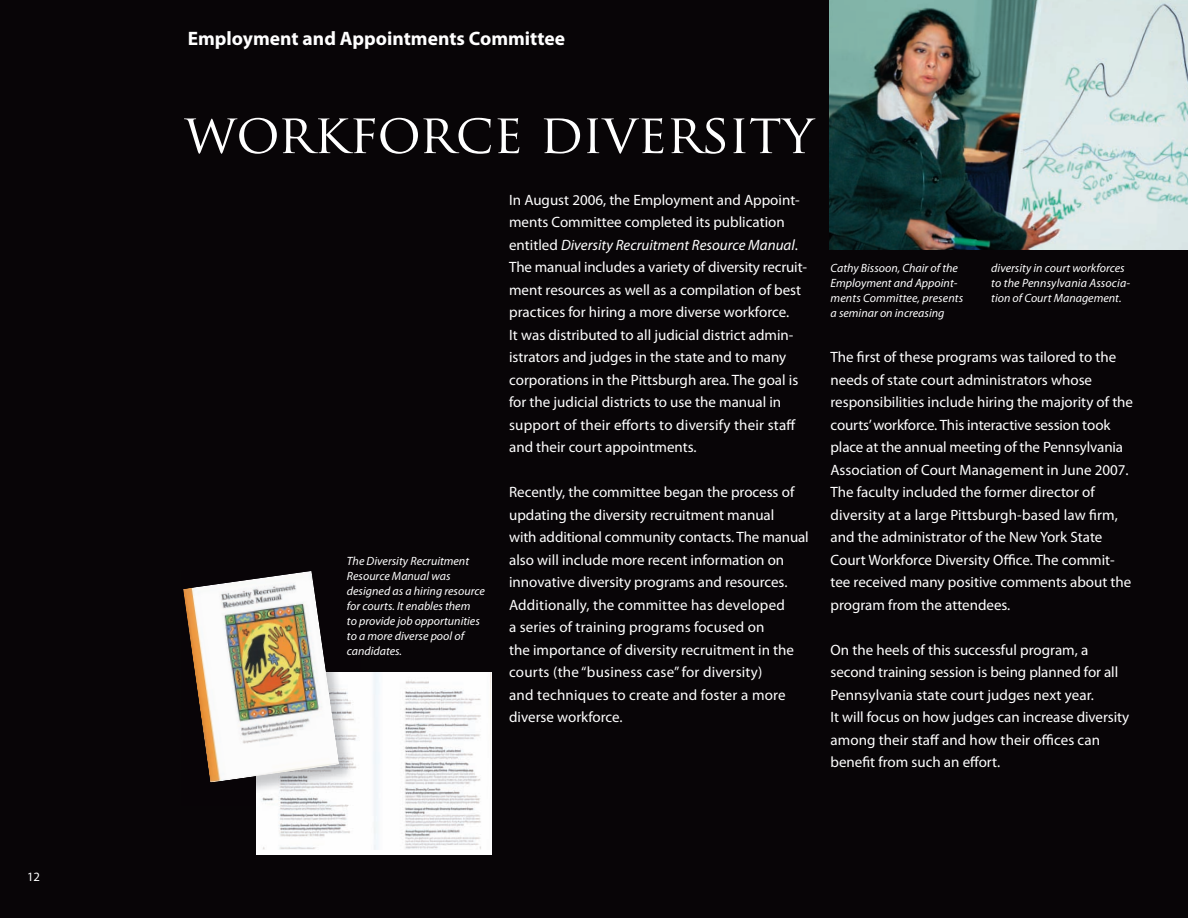
<style>
.page{position:relative;width:1188px;height:918px;background:#080507}
.page>*{position:absolute;margin:0;border:0;box-sizing:border-box;transform-origin:0 0}
.t1{font:54px "Trajan Pro";letter-spacing:-.01em;color:#fff}
.t2{font:700 19.5px "Myriad Pro";color:#fff}
.t3{font:15px/22.5px "Myriad Pro";color:#fff}
.t4{font:12.75px "Myriad Pro";color:#fff}
.t5{font:italic 12px/15px "Myriad Pro";color:#fff}
.s1{font-style:italic}
</style>
<div class="page">
<hr style="left:1187px;top:0;width:1px;height:918px;background:#c8c3ae">
<div style="left:256px;top:672px;width:235px;height:183px;background:#fff"></div>
<img style="left:263px;top:672px;width:228px;height:178px">
<img style="left:256px;top:672px;width:104px;height:134px">
<img style="left:183px;top:571px;width:156px;height:212px">
<img style="left:830px;top:0;width:358px;height:250px">
<p class="t4" style="left:27px;top:872px;width:15px">12</p>
<h2 class="t2" style="left:188px;top:31px;width:379px">Employment and Appointments Committee</h2>
<h1 class="t1" style="left:184px;top:103px;width:630px">WORKFORCE DIVERSITY</h1>
<p class="t5" style="left:347px;top:555px;width:139px">The Diversity Recruitment<br>Resource Manual was designed as a hiring resource for courts. It enables them<br>to provide job opportunities to a more diverse pool of candidates.</p>
<p class="t3" style="left:509px;top:190px;width:299px">In August 2006, the Employment and Appoint&shy;ments Committee completed its publication entitled <span class="s1">Diversity Recruitment Resource Manual</span>.<br>The manual includes a variety of diversity recruit&shy;ment resources as well as a compilation of best practices for hiring a more diverse workforce.<br>It was distributed to all judicial district admin&shy;istrators and judges in the state and to many corporations in the Pittsburgh area. The goal is for the judicial districts to use the manual in support of their efforts to diversify their staff and their court appointments.</p>
<p class="t3" style="left:509px;top:482px;width:301px">Recently, the committee began the process of updating the diversity recruitment manual<br>with additional community contacts. The manual also will include more recent information on innovative diversity programs and resources.<br>Additionally, the committee has developed<br>a series of training programs focused on<br>the importance of diversity recruitment in the courts (the “business case” for diversity)<br>and techniques to create and foster a more diverse workforce.</p>
<p class="t5" style="left:831px;top:262px;width:134px">Cathy Bissoon, Chair of the<br>Employment and Appoint&shy;ments Committee, presents a seminar on increasing</p>
<p class="t5" style="left:991px;top:262px;width:140px">diversity in court workforces to the Pennsylvania Associa&shy;tion of Court Management.</p>
<p class="t3" style="left:831px;top:347px;width:304px">The first of these programs was tailored to the needs of state court administrators whose responsibilities include hiring the majority of the courts’ workforce. This interactive session took place at the annual meeting of the Pennsylvania Association of Court Management in June 2007.<br>The faculty included the former director of diversity at a large Pittsburgh-based law firm, and the administrator of the New York State Court Workforce Diversity Office. The commit&shy;tee received many positive comments about the program from the attendees.</p>
<p class="t3" style="left:831px;top:640px;width:300px">On the heels of this successful program, a second training session is being planned for all Pennsylvania state court judges next year.<br>It will focus on how judges can increase diversity among their staff and how their offices can benefit from such an effort.</p>
</div>
